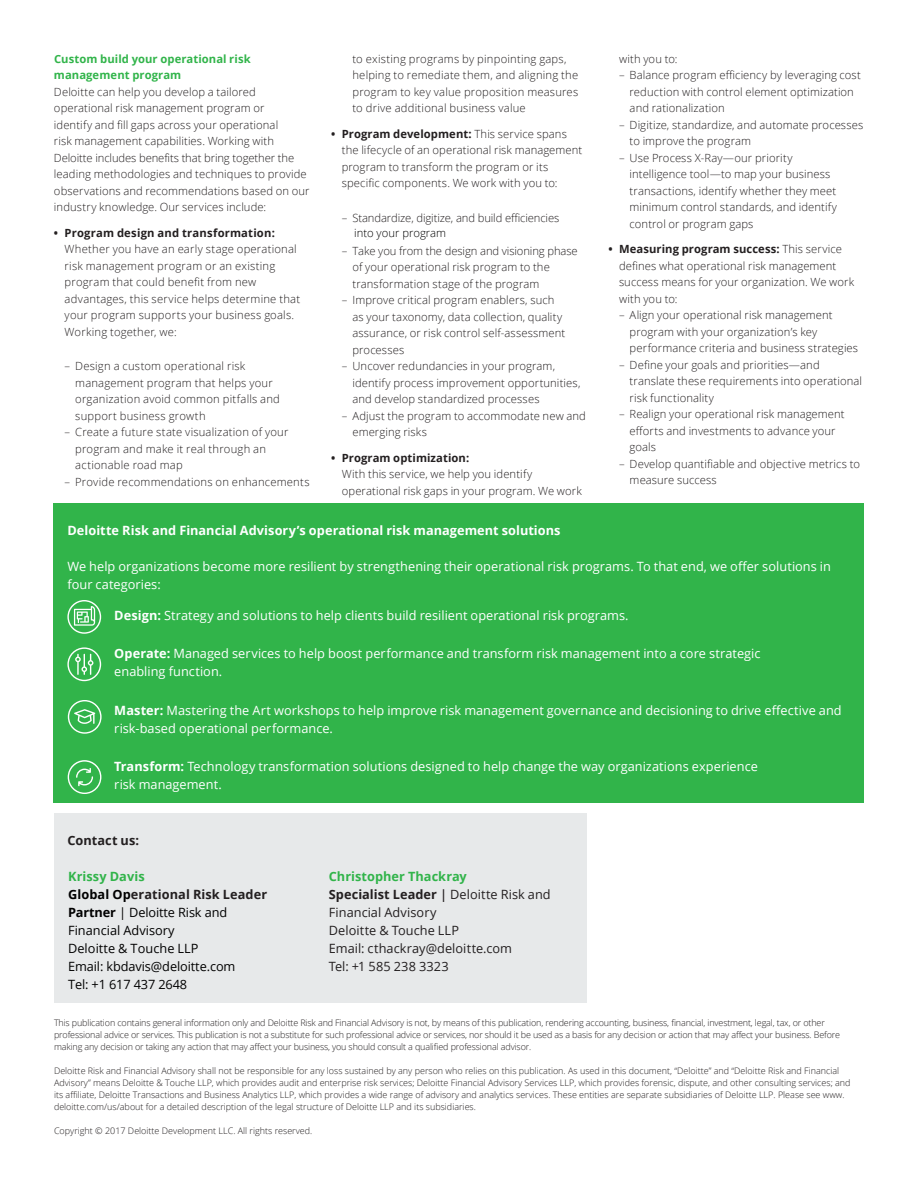
<style>
.page{position:relative;width:918px;height:1188px;background:#fff}
.page>*{position:absolute;margin:0;border:0;box-sizing:border-box;transform-origin:0 0}
.Body_copy__white_8_5{font:12.75px/18px "Open Sans";letter-spacing:.005em;color:#fff}
.Body_copy__8_5_12pt{font:12.75px/18px "Open Sans";letter-spacing:-.01em;color:#010101}
.Body_copy__8_5_12pt-2{font:12.75px/18px "Open Sans";letter-spacing:.005em;color:#231f20}
.Subhead__white_8_5_1{font:700 12.75px "Open Sans";color:#fff}
.Subhead_B__8_5_12pt{font:700 12.75px "Open Sans";color:#31b44a}
.Subhead_B__8_5_12pt-2{font:700 12.75px "Open Sans";letter-spacing:.005em;color:#231f20}
.Body_copy__8_5_12pt-3{font:300 11.25px/16.5px "Open Sans";letter-spacing:.01em;color:#231f20}
.Body_copy__8_5_12pt-4{font:300 11.25px "Open Sans";letter-spacing:-.01em;color:#231f20}
.t1{font:300 11.25px "Open Sans";color:#000}
.Footer_copy{font:300 9px/12px "Open Sans";color:#231f20}
.s1{font-weight:700;color:#31b44a}
.s2{font-weight:700}
.s3{font-weight:700;color:#000}
.s4{font-weight:700;color:#231f20}
.s5{font-weight:600}
</style>
<div class="page">
<div style="left:54px;top:813px;width:533px;height:190px;background:#e7e9ea"></div>
<div style="left:54px;top:503px;width:810px;height:299px;background:#31b44a"></div>
<svg style="left:67px;top:600px;width:35px;height:82px"></svg>
<svg style="left:68px;top:700px;width:34px;height:34px"></svg>
<svg style="left:68px;top:760px;width:34px;height:34px"></svg>
<p class="Body_copy__8_5_12pt-3" style="left:54px;top:50px;width:257px"><span class="s1">Custom build your operational risk management program<br></span>Deloitte can help you develop a tailored operational risk management program or<br>identify and fill gaps across your operational<br>risk management capabilities. Working with Deloitte includes benefits that bring together the leading methodologies and techniques to provide observations and recommendations based on our industry knowledge. Our services include:</p>
<p class="Body_copy__8_5_12pt-3" style="left:65px;top:224px;width:237px;text-indent:-11px"><span class="s2">• Program design and transformation:<br></span>Whether you have an early stage operational risk management program or an existing program that could benefit from new advantages, this service helps determine that your program supports your business goals.<br>Working together, we:</p>
<p class="Body_copy__8_5_12pt-3" style="left:75px;top:357px;width:206px;text-indent:-11px">– Design a custom operational risk management program that helps your organization avoid common pitfalls and support business growth</p>
<p class="Body_copy__8_5_12pt-3" style="left:75px;top:423px;width:215px;text-indent:-11px">– Create a future state visualization of your program and make it real through an actionable road map</p>
<p class="Body_copy__8_5_12pt-3" style="left:65px;top:473px;width:246px">– Provide recommendations on enhancements</p>
<p class="Body_copy__8_5_12pt-3" style="left:352px;top:50px;width:227px">to existing programs by pinpointing gaps, helping to remediate them, and aligning the program to key value proposition measures to drive additional business value</p>
<p class="Body_copy__8_5_12pt-3" style="left:342px;top:125px;width:242px;text-indent:-11px"><span class="s2">• Program development:</span> This service spans the lifecycle of an operational risk management program to transform the program or its specific components. We work with you to:</p>
<p class="Body_copy__8_5_12pt-4" style="left:342px;top:210px;width:219px">– Standardize, digitize, and build efficiencies</p>
<p class="Body_copy__8_5_12pt-3" style="left:352px;top:242px;width:227px;text-indent:-11px">– Take you from the design and visioning phase of your operational risk program to the transformation stage of the program</p>
<p class="Body_copy__8_5_12pt-3" style="left:352px;top:291px;width:214px;text-indent:-11px">– Improve critical program enablers, such as your taxonomy, data collection, quality assurance, or risk control self-assessment processes</p>
<p class="Body_copy__8_5_12pt-3" style="left:352px;top:357px;width:230px;text-indent:-11px">– Uncover redundancies in your program, identify process improvement opportunities, and develop standardized processes</p>
<p class="Body_copy__8_5_12pt-3" style="left:352px;top:407px;width:235px;text-indent:-11px">– Adjust the program to accommodate new and emerging risks</p>
<p class="Body_copy__8_5_12pt-3" style="left:342px;top:449px;width:241px;text-indent:-11px"><span class="s2">• Program optimization:<br></span>With this service, we help you identify operational risk gaps in your program. We work</p>
<p class="t1" style="left:354px;top:225px;width:93px">into your program</p>
<p class="Body_copy__8_5_12pt-3" style="left:619px;top:50px;width:60px">with you to:</p>
<p class="Body_copy__8_5_12pt-3" style="left:630px;top:66px;width:233px;text-indent:-11px">– Balance program efficiency by leveraging cost reduction with control element optimization and rationalization</p>
<p class="Body_copy__8_5_12pt-3" style="left:630px;top:116px;width:235px;text-indent:-11px">– Digitize, standardize, and automate processes to improve the program</p>
<p class="Body_copy__8_5_12pt-3" style="left:630px;top:149px;width:209px;text-indent:-11px">– Use Process X-Ray—our priority intelligence tool—to map your business transactions, identify whether they meet minimum control standards, and identify control or program gaps</p>
<p class="Body_copy__8_5_12pt-3" style="left:619px;top:240px;width:237px;text-indent:-11px"><span class="s2">• Measuring program success:</span> This service defines what operational risk management success means for your organization. We work with you to:</p>
<p class="Body_copy__8_5_12pt-3" style="left:630px;top:306px;width:230px;text-indent:-11px">– Align your operational risk management program with your organization’s key performance criteria and business strategies</p>
<p class="Body_copy__8_5_12pt-3" style="left:630px;top:356px;width:234px;text-indent:-11px">– Define your goals and priorities—and translate these requirements into operational risk functionality</p>
<p class="Body_copy__8_5_12pt-3" style="left:630px;top:405px;width:216px;text-indent:-11px">– Realign your operational risk management efforts and investments to advance your goals</p>
<p class="Body_copy__8_5_12pt-3" style="left:630px;top:455px;width:232px;text-indent:-11px">– Develop quantifiable and objective metrics to measure success</p>
<p class="Subhead__white_8_5_1" style="left:67px;top:521px;width:495px">Deloitte Risk and Financial Advisory’s operational risk management solutions</p>
<p class="Body_copy__white_8_5" style="left:67px;top:557px;width:765px">We help organizations become more resilient by strengthening their operational risk programs. To that end, we offer solutions in four categories:</p>
<p class="Body_copy__white_8_5" style="left:114px;top:606px;width:516px"><span class="s2">Design:</span> Strategy and solutions to help clients build resilient operational risk programs.</p>
<p class="Body_copy__white_8_5" style="left:114px;top:644px;width:648px"><span class="s2">Operate:</span> Managed services to help boost performance and transform risk management into a core strategic enabling function.</p>
<p class="Body_copy__white_8_5" style="left:114px;top:701px;width:729px"><span class="s2">Master:</span> Mastering the Art workshops to help improve risk management governance and decisioning to drive effective and risk-based operational performance.</p>
<p class="Body_copy__white_8_5" style="left:114px;top:757px;width:645px"><span class="s2">Transform:</span> Technology transformation solutions designed to help change the way organizations experience risk management.</p>
<p class="Subhead_B__8_5_12pt-2" style="left:67px;top:831px;width:73px">Contact us:</p>
<p class="Body_copy__8_5_12pt" style="left:68px;top:867px;width:201px"><span class="s1">Krissy Davis<br></span><span class="s3">Global Op</span><span class="s4">erational Risk Leader<br></span><span class="s2">Partner</span> | Deloitte Risk and<br>Financial Advisory<br>Deloitte &amp; Touche LLP<br>Email: kbdavis@deloitte.com<br>Tel: +1 617 437 2648</p>
<p class="Subhead_B__8_5_12pt" style="left:329px;top:867px;width:140px">Christopher Thackray</p>
<p class="Body_copy__8_5_12pt-2" style="left:329px;top:885px;width:223px"><span class="s2">Specialist Leader</span> <span class="s5">|</span> Deloitte Risk and<br>Financial Advisory</p>
<p class="Body_copy__8_5_12pt-2" style="left:329px;top:921px;width:132px">Deloitte &amp; Touche LLP</p>
<p class="Body_copy__8_5_12pt-2" style="left:329px;top:939px;width:185px">Email: cthackray@deloitte.com</p>
<p class="Body_copy__8_5_12pt-2" style="left:329px;top:957px;width:121px">Tel: +1 585 238 3323</p>
<p class="Footer_copy" style="left:54px;top:1016px;width:788px">This publication contains general information only and Deloitte Risk and Financial Advisory is not, by means of this publication, rendering accounting, business, financial, investment, legal, tax, or other professional advice or services. This publication is not a substitute for such professional advice or services, nor should it be used as a basis for any decision or action that may affect your business. Before making any decision or taking any action that may affect your business, you should consult a qualified professional advisor.</p>
<p class="Footer_copy" style="left:54px;top:1064px;width:798px">Deloitte Risk and Financial Advisory shall not be responsible for any loss sustained by any person who relies on this publication. As used in this document, “Deloitte” and “Deloitte Risk and Financial Advisory” means Deloitte &amp; Touche LLP, which provides audit and enterprise risk services; Deloitte Financial Advisory Services LLP, which provides forensic, dispute, and other consulting services; and its affiliate, Deloitte Transactions and Business Analytics LLP, which provides a wide range of advisory and analytics services. These entities are separate subsidiaries of Deloitte LLP. Please see www. deloitte.com/us/about for a detailed description of the legal structure of Deloitte LLP and its subsidiaries.</p>
<p class="Footer_copy" style="left:54px;top:1124px;width:260px">Copyright © 2017 Deloitte Development LLC. All rights reserved.</p>
</div>
